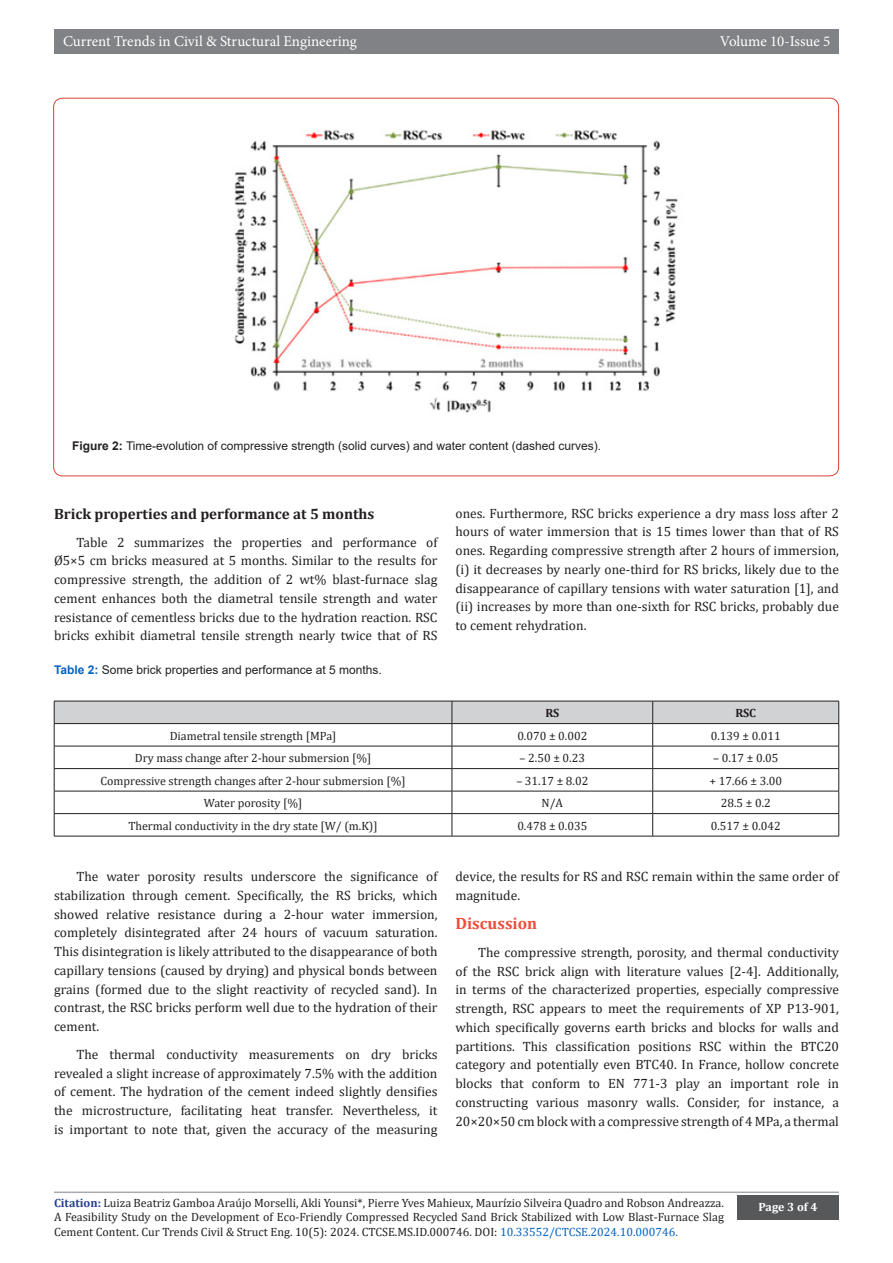
<style>
.page{position:relative;width:893px;height:1263px;background:#fff}
.page>*{position:absolute;margin:0;border:0;box-sizing:border-box;transform-origin:0 0}
.t1{font:700 16.5px "Cambria";color:#ef4c3a}
.t2{font:15px "Minion Pro";color:#fff}
.t3{font:700 15px "Cambria";color:#231f20}
.t4{font:13.5px/18.8px "Cambria";color:#231f20;text-align:justify}
.t5{font:12px/14.4px "Cambria";color:#231f20;text-align:justify}
.t6{font:12px "Arial";color:#231f20}
.t7{font:700 12px "Cambria";color:#fff}
.t8{font:700 12px "Cambria";color:#231f20}
.s1{font-weight:700}
.s2{font-weight:700;color:#0563c1}
.s3{font-weight:700;color:#253f8e}
.s4{color:#0563c1}
</style>
<div class="page">
<hr style="left:54px;top:1191px;width:785px;height:2px;background:#a8a9ad">
<div style="left:54px;top:29px;width:785px;height:25px;background:#808285"></div>
<div style="left:737px;top:1195px;width:102px;height:25px;background:#57585a"></div>
<img style="left:234px;top:129px;width:444px;height:284px">
<svg style="left:54px;top:701px;width:785px;height:135px"></svg>
<hr style="left:54px;top:836px;width:398px;height:1px;background:#231f20">
<hr style="left:452px;top:836px;width:201px;height:1px;background:#231f20">
<hr style="left:653px;top:836px;width:186px;height:1px;background:#231f20">
<p class="t2" style="left:63px;top:31px;width:295px">Current Trends in Civil &amp; Structural Engineering</p>
<p class="t2" style="left:720px;top:31px;width:112px">Volume 10-Issue 5</p>
<p class="t6" style="left:72px;top:438px;width:531px"><span class="s1">Figure 2:</span> Time-evolution of compressive strength (solid curves) and water content (dashed curves).</p>
<p class="t3" style="left:54px;top:503px;width:322px">Brick properties and performance at 5 months</p>
<p class="t4" style="left:54px;top:532px;width:385px;text-indent:22px">Table 2 summarizes the properties and performance of Ø5×5 cm bricks measured at 5 months. Similar to the results for compressive strength, the addition of 2 wt% blast-furnace slag cement enhances both the diametral tensile strength and water resistance of cementless bricks due to the hydration reaction. RSC bricks exhibit diametral tensile strength nearly twice that of RS</p>
<p class="t6" style="left:54px;top:661px;width:329px"><span class="s2">Table 2:</span> Some brick properties and performance at 5 months.</p>
<p class="t4" style="left:455px;top:504px;width:385px">ones. Furthermore, RSC bricks experience a dry mass loss after 2 hours of water immersion that is 15 times lower than that of RS ones. Regarding compressive strength after 2 hours of immersion, (i) it decreases by nearly one-third for RS bricks, likely due to the disappearance of capillary tensions with water saturation [1], and (ii) increases by more than one-sixth for RSC bricks, probably due to cement rehydration.</p>
<p class="t8" style="left:545px;top:704px;width:15px">RS</p>
<p class="t8" style="left:735px;top:704px;width:22px">RSC</p>
<p class="t5" style="left:170px;top:728px;width:168px">Diametral tensile strength [MPa]</p>
<p class="t5" style="left:517px;top:728px;width:72px">0.070 ± 0.002</p>
<p class="t5" style="left:711px;top:728px;width:72px">0.139 ± 0.011</p>
<p class="t5" style="left:135px;top:751px;width:238px">Dry mass change after 2-hour submersion [%]</p>
<p class="t5" style="left:520px;top:751px;width:67px">– 2.50 ± 0.23</p>
<p class="t5" style="left:713px;top:751px;width:67px">– 0.17 ± 0.05</p>
<p class="t5" style="left:100px;top:773px;width:307px">Compressive strength changes after 2-hour submersion [%]</p>
<p class="t5" style="left:516px;top:773px;width:74px">– 31.17 ± 8.02</p>
<p class="t5" style="left:709px;top:773px;width:74px">+ 17.66 ± 3.00</p>
<p class="t5" style="left:204px;top:796px;width:100px">Water porosity [%]</p>
<p class="t5" style="left:542px;top:796px;width:23px">N/A</p>
<p class="t5" style="left:721px;top:796px;width:52px">28.5 ± 0.2</p>
<p class="t5" style="left:128px;top:818px;width:251px">Thermal conductivity in the dry state [W/ (m.K)]</p>
<p class="t5" style="left:517px;top:818px;width:72px">0.478 ± 0.035</p>
<p class="t5" style="left:711px;top:818px;width:72px">0.517 ± 0.042</p>
<p class="t4" style="left:54px;top:867px;width:385px;text-indent:22px">The water porosity results underscore the significance of stabilization through cement. Specifically, the RS bricks, which showed relative resistance during a 2-hour water immersion, completely disintegrated after 24 hours of vacuum saturation.<br>This disintegration is likely attributed to the disappearance of both capillary tensions (caused by drying) and physical bonds between grains (formed due to the slight reactivity of recycled sand). In contrast, the RSC bricks perform well due to the hydration of their cement.</p>
<p class="t4" style="left:54px;top:1045px;width:385px;text-indent:22px">The thermal conductivity measurements on dry bricks revealed a slight increase of approximately 7.5% with the addition of cement. The hydration of the cement indeed slightly densifies the microstructure, facilitating heat transfer. Nevertheless, it is important to note that, given the accuracy of the measuring</p>
<p class="t4" style="left:455px;top:867px;width:385px">device, the results for RS and RSC remain within the same order of magnitude.</p>
<p class="t1" style="left:455px;top:912px;width:83px">Discussion</p>
<p class="t4" style="left:455px;top:943px;width:385px;text-indent:22px">The compressive strength, porosity, and thermal conductivity of the RSC brick align with literature values [2-4]. Additionally, in terms of the characterized properties, especially compressive strength, RSC appears to meet the requirements of XP P13-901, which specifically governs earth bricks and blocks for walls and partitions. This classification positions RSC within the BTC20 category and potentially even BTC40. In France, hollow concrete blocks that conform to EN 771-3 play an important role in constructing various masonry walls. Consider, for instance, a 20×20×50 cm block with a compressive strength of 4 MPa, a thermal</p>
<p class="t5" style="left:54px;top:1195px;width:671px"><span class="s3">Citation:</span> Luiza Beatriz Gamboa Araújo Morselli, Akli Younsi*, Pierre Yves Mahieux, Maurízio Silveira Quadro and Robson Andreazza.<br>A Feasibility Study on the Development of Eco-Friendly Compressed Recycled Sand Brick Stabilized with Low Blast-Furnace Slag Cement Content. Cur Trends Civil &amp; Struct Eng. 10(5): 2024. CTCSE.MS.ID.000746. DOI: <span class="s4">10.33552/CTCSE.2024.10.000746.</span></p>
<p class="t7" style="left:758px;top:1198px;width:60px">Page 3 of 4</p>
</div>
